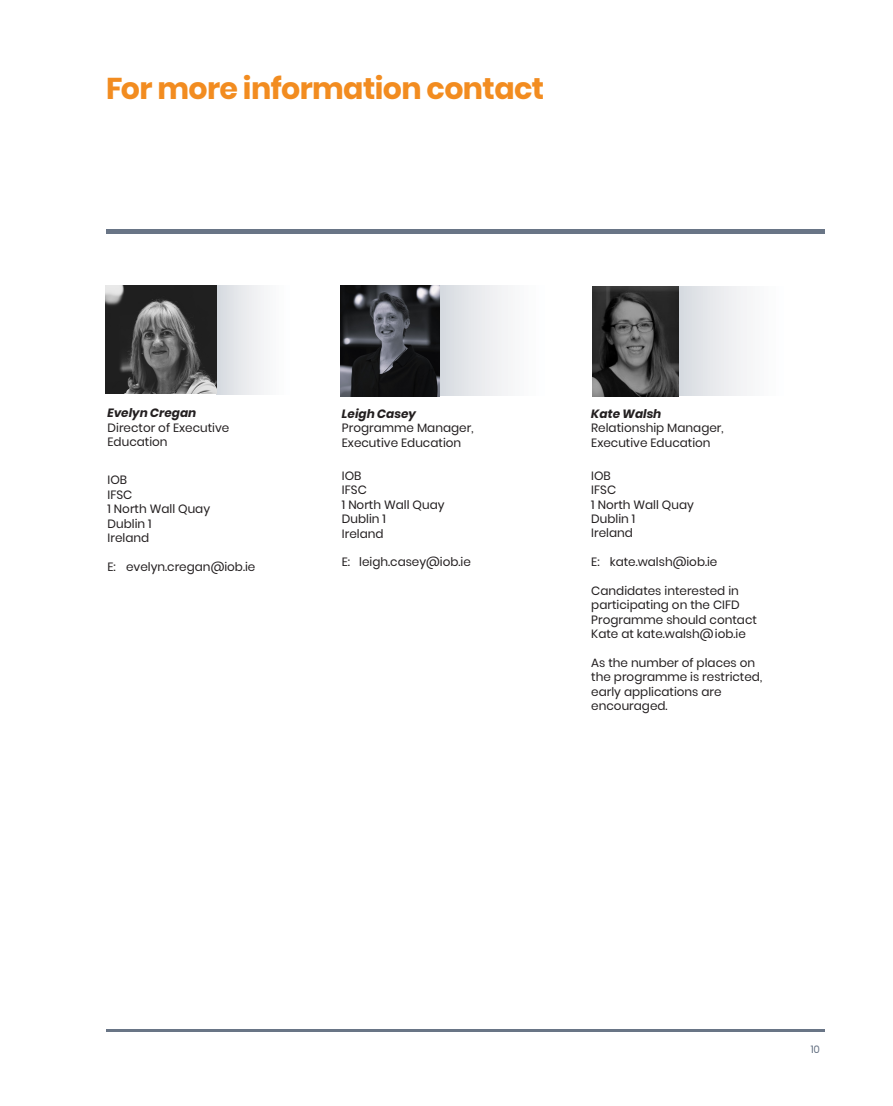
<style>
.page{position:relative;width:893px;height:1106px;background:#fff}
.page>*{position:absolute;margin:0;border:0;box-sizing:border-box;transform-origin:0 0}
.t1{font:700 30px "Poppins";letter-spacing:-.02em;color:#f28c20}
.t2{font:12px/14.4px "Poppins";color:#231f20}
.t3{font:12px/14.4px "Poppins";color:#221e1f}
.t4{font:12px "Poppins";color:#231f20}
.t5{font:italic 700 12px "Poppins";color:#231f20}
.t6{font:italic 700 12px "Poppins";color:#221e1f}
.t7{font:italic 700 12px "Poppins";color:#231f20}
.t8{font:10.5px "Poppins";color:#697586}
.s1{font-style:inherit}
</style>
<div class="page">
<hr style="left:106px;top:1029px;width:719px;height:2px;background:#697586">
<div style="left:106px;top:229px;width:719px;height:5px;background:#697586"></div>
<div style="left:217px;top:286px;width:88px;height:109px;background:linear-gradient(to right,#dbdee3,#fff)"></div>
<div style="left:678px;top:287px;width:128px;height:108px;background:linear-gradient(to right,#dbdee3,#fff)"></div>
<div style="left:439px;top:285px;width:127px;height:111px;background:linear-gradient(to right,#dadde2,#fff)"></div>
<img style="left:592px;top:286px;width:86px;height:110px">
<img style="left:341px;top:286px;width:98px;height:111px">
<img style="left:106px;top:285px;width:111px;height:109px">
<h1 class="t1" style="left:106px;top:71px;width:439px">For more i<span class="s1">nf</span>ormatio<span class="s1">n</span> co<span class="s1">n</span>tact</h1>
<p class="t5" style="left:108px;top:406px;width:90px">Evelyn Cregan</p>
<p class="t2" style="left:108px;top:420px;width:123px">Director of Executive<br>Education</p>
<p class="t4" style="left:108px;top:473px;width:21px">IOB</p>
<p class="t2" style="left:108px;top:487px;width:104px">IFSC<br>1 North Wall Quay<br>Dublin 1<br>Ireland</p>
<p class="t4" style="left:108px;top:559px;width:149px"><span class="s1">E:</span> evelyn.cregan<span class="s1">@iob.ie</span></p>
<p class="t6" style="left:342px;top:407px;width:76px">Leigh Casey</p>
<p class="t3" style="left:342px;top:421px;width:133px">Programme Manager,<br>Executive Education</p>
<p class="t3" style="left:342px;top:468px;width:104px">IOB<br>IFSC<br>1 North Wall Quay<br>Dublin 1<br>Ireland</p>
<p class="t3" style="left:342px;top:555px;width:131px">E: leigh.casey@iob.ie</p>
<p class="t7" style="left:591px;top:406px;width:72px">Kate Walsh</p>
<p class="t2" style="left:591px;top:421px;width:134px">Relationship Manager,<br>Executive Education</p>
<p class="t2" style="left:591px;top:468px;width:104px">IOB<br>IFSC<br>1 North Wall Quay<br>Dublin 1<br>Ireland</p>
<p class="t2" style="left:591px;top:554px;width:128px">E: kate.walsh@iob.ie</p>
<p class="t2" style="left:591px;top:583px;width:167px">Candidates interested in participating on the C<span class="s1">IFD<br></span>Programme <span class="s1">should contact<br>Kate at</span> kate.walsh@ iob.ie</p>
<p class="t2" style="left:591px;top:655px;width:172px">As the number of places on the programme is restricted, early applications are encouraged.</p>
<p class="t8" style="left:811px;top:1043px;width:10px">10</p>
</div>
